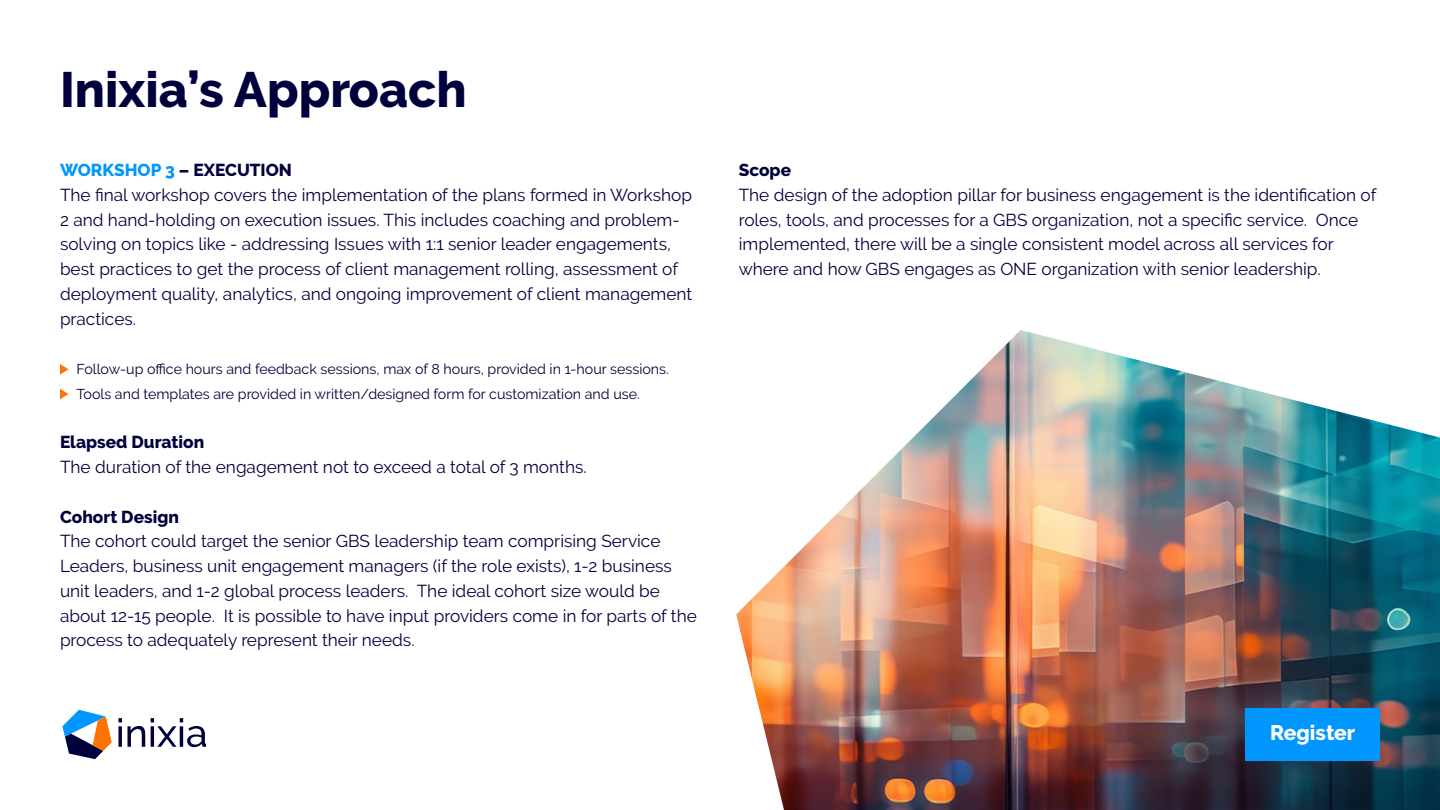
<style>
.page{position:relative;width:1440px;height:810px;background:#fff}
.page>*{position:absolute;margin:0;border:0;box-sizing:border-box;transform-origin:0 0}
.t1{font:800 49.5px "Raleway";color:#00003d}
.t2{font:800 21px "Raleway";color:#fff}
.t3{font:17.25px/24.8px "Raleway";color:#00003d}
.t4{font:800 17.25px "Raleway";color:#00003d}
.t5{font:14.25px/24.8px "Raleway";color:#00003d}
.s1{font-weight:800;color:#0096ff}
.s2{font-weight:800}
</style>
<div class="page">
<img style="left:736px;top:330px;width:704px;height:480px">
<div style="left:1245px;top:708px;width:135px;height:53px;background:#0096ff"></div>
<svg style="left:118px;top:718px;width:27px;height:29px"></svg>
<svg style="left:151px;top:718px;width:55px;height:29px"></svg>
<svg style="left:62px;top:710px;width:50px;height:49px"></svg>
<svg style="left:60px;top:389px;width:9px;height:10px"></svg>
<svg style="left:60px;top:364px;width:9px;height:11px"></svg>
<h1 class="t1" style="left:60px;top:61px;width:408px">Inixia’s Approach</h1>
<p class="t3" style="left:60px;top:158px;width:634px"><span class="s1">WORKSHOP 3</span> <span class="s2">– EXECUTION<br></span>The final workshop covers the implementation of the plans formed in Workshop 2 and hand-holding on execution issues. This includes coaching and problem&shy;solving on topics like - addressing Issues with 1:1 senior leader engagements, best practices to get the process of client management rolling, assessment of deployment quality, analytics, and ongoing improvement of client management practices.</p>
<p class="t5" style="left:76px;top:357px;width:594px">Follow-up office hours and feedback sessions, max of 8 hours, provided in 1-hour sessions.<br>Tools and templates are provided in written/designed form for customization and use.</p>
<p class="t4" style="left:60px;top:432px;width:146px">Elapsed Duration</p>
<p class="t3" style="left:60px;top:455px;width:528px">The duration of the engagement not to exceed a total of 3 months.</p>
<p class="t4" style="left:60px;top:507px;width:120px">Cohort Design</p>
<p class="t3" style="left:60px;top:529px;width:638px">The cohort could target the senior GBS leadership team comprising Service Leaders, business unit engagement managers (if the role exists), 1-2 business unit leaders, and 1-2 global process leaders. The ideal cohort size would be about 12-15 people. It is possible to have input providers come in for parts of the process to adequately represent their needs.</p>
<p class="t4" style="left:739px;top:160px;width:54px">Scope</p>
<p class="t3" style="left:739px;top:182px;width:639px">The design of the adoption pillar for business engagement is the identification of roles, tools, and processes for a GBS organization, not a specific service. Once implemented, there will be a single consistent model across all services for where and how GBS engages as ONE organization with senior leadership.</p>
<p class="t2" style="left:1270px;top:721px;width:87px">Register</p>
</div>
